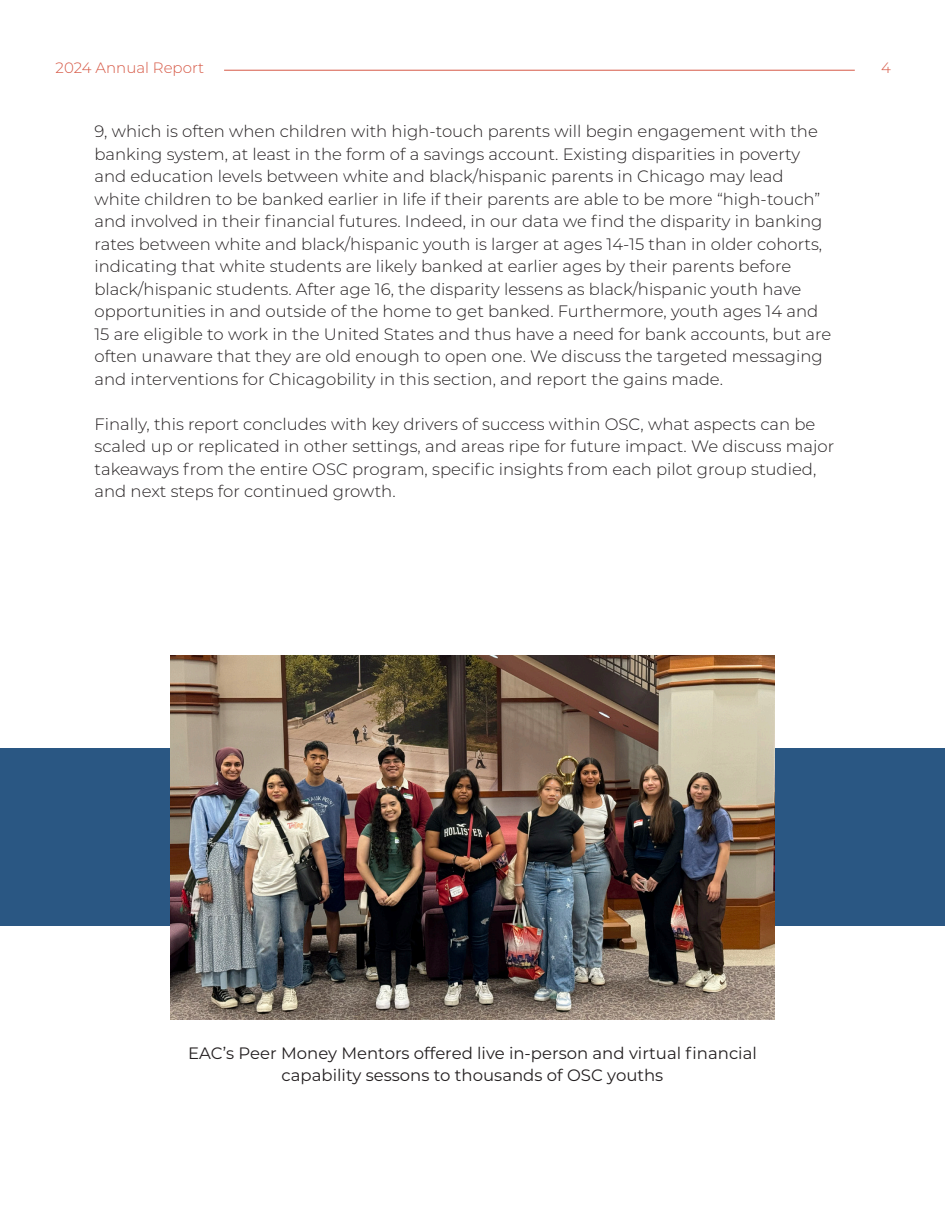
<style>
.page{position:relative;width:945px;height:1215px;background:#fff}
.page>*{position:absolute;margin:0;border:0;box-sizing:border-box;transform-origin:0 0}
.t1{font:300 16.5px/22.5px "Montserrat";color:#231f20}
.t2{font:16.5px "Montserrat";color:#231f20}
.t3{font:300 15px "Montserrat";color:#d65845}
</style>
<div class="page">
<hr style="left:224px;top:70px;width:631px;height:1px;background:#d65845">
<div style="left:0;top:749px;width:945px;height:177px;background:#2a5783"></div>
<img style="left:170px;top:655px;width:605px;height:365px">
<p class="t3" style="left:56px;top:58px;width:150px">2024 Annual Report</p>
<p class="t3" style="left:881px;top:58px;width:11px">4</p>
<p class="t1" style="left:94px;top:120px;width:738px">9, which is often when children with high-touch parents will begin engagement with the banking system, at least in the form of a savings account. Existing disparities in poverty and education levels between white and black/hispanic parents in Chicago may lead white children to be banked earlier in life if their parents are able to be more “high-touch” and involved in their financial futures. Indeed, in our data we find the disparity in banking rates between white and black/hispanic youth is larger at ages 14-15 than in older cohorts, indicating that white students are likely banked at earlier ages by their parents before black/hispanic students. After age 16, the disparity lessens as black/hispanic youth have opportunities in and outside of the home to get banked. Furthermore, youth ages 14 and 15 are eligible to work in the United States and thus have a need for bank accounts, but are often unaware that they are old enough to open one. We discuss the targeted messaging and interventions for Chicagobility in this section, and report the gains made.</p>
<p class="t1" style="left:94px;top:412px;width:741px">Finally, this report concludes with key drivers of success within OSC, what aspects can be scaled up or replicated in other settings, and areas ripe for future impact. We discuss major takeaways from the entire OSC program, specific insights from each pilot group studied, and next steps for continued growth.</p>
<p class="t2" style="left:188px;top:1042px;width:570px">EAC’s Peer Money Mentors offered live in-person and virtual financial</p>
<p class="t2" style="left:282px;top:1064px;width:383px">capability sessons to thousands of OSC youths</p>
</div>
